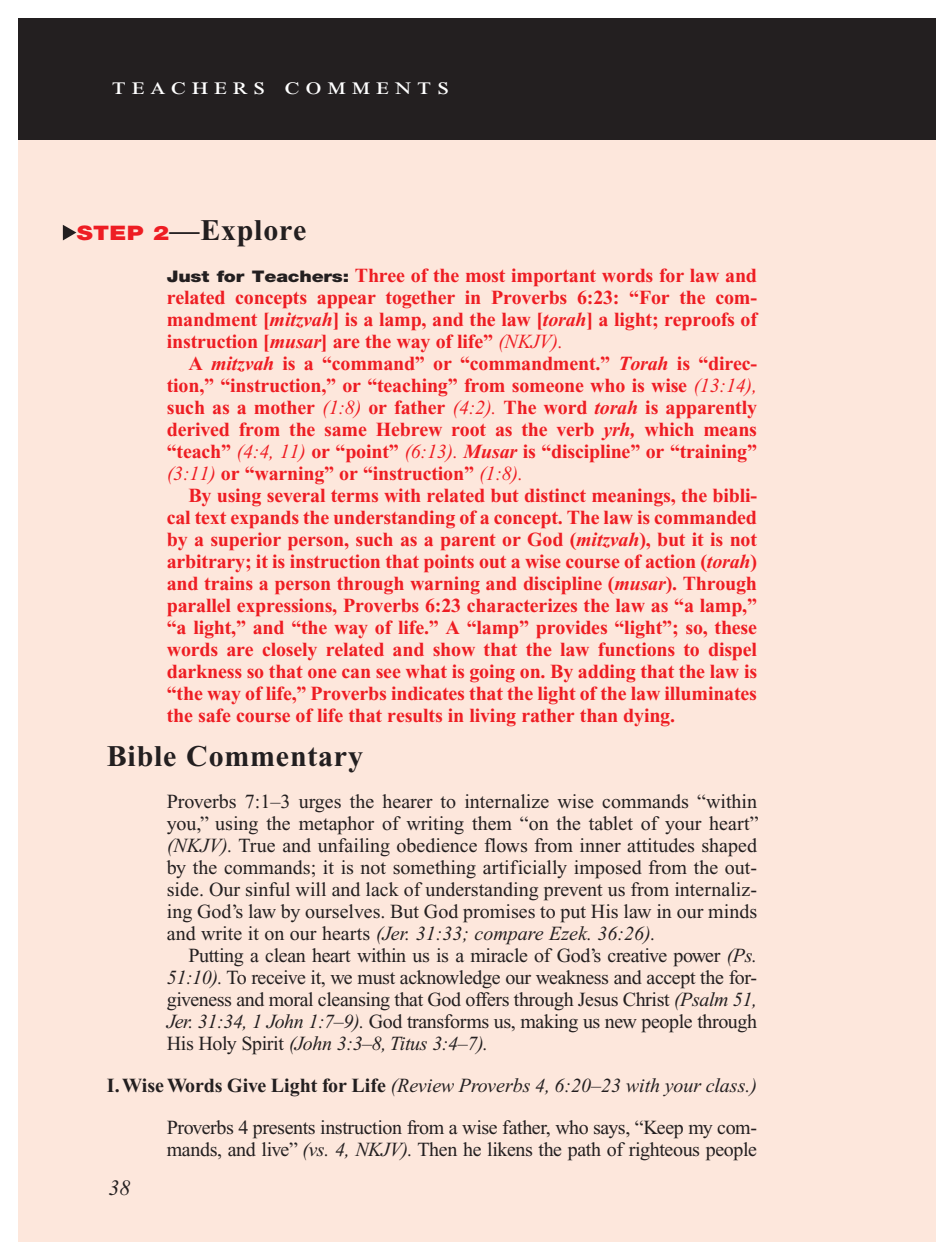
<style>
.page{position:relative;width:936px;height:1260px;background:#fff}
.page>*{position:absolute;margin:0;border:0;box-sizing:border-box;transform-origin:0 0}
.T_Aim_hang_indent{font:700 30px "Times New Roman PS Std";letter-spacing:.025em;color:#231f20}
.T_Aim_bodyXindent{font:700 30px "Times New Roman PS Std";letter-spacing:.025em;color:#231f20}
.t1{font:24px "Times New Roman PS Std";letter-spacing:.2em;color:#fff;scale:1.2 1}
.t2{font:italic 22px "Times New Roman PS Std";color:#231f20}
.First_Line_Space_Tea{font:700 20px/22px "Times New Roman PS Std";letter-spacing:-.01em;color:#ee1d23;text-align:justify}
.Objectives_Body_Text{font:20px/22px "Times New Roman PS Std";letter-spacing:-.02em;color:#231f20;text-align:justify}
.Roman_Numeral_Sub_He{font:italic 20px "Times New Roman PS Std";color:#231f20}
.s1{font-family:"Helvetica Neue LT Std";font-weight:900;font-size:20px;color:#ee1d23}
.s2{font-family:"Helvetica Neue LT Std";font-weight:900;font-size:16px;color:#231f20}
.s3{font-style:italic}
.s4{font-weight:400;font-style:italic}
.s5{font-weight:700;font-style:normal}
</style>
<div class="page">
<div style="left:18px;top:134px;width:918px;height:1108px;background:#fde7dc"></div>
<div style="left:900px;top:18px;width:36px;height:122px;background:#231f20"></div>
<div style="left:18px;top:18px;width:882px;height:122px;background:#231f20"></div>
<svg style="left:63px;top:225px;width:13px;height:15px"></svg>
<p class="t1" style="left:112px;top:73px;width:283px">teachers comments</p>
<p class="T_Aim_bodyXindent" style="left:77px;top:214px;width:231px"><span class="s1">STEP 2</span>—Explore</p>
<p class="First_Line_Space_Tea" style="left:167px;top:265px;width:592px"><span class="s2">Just for Teachers:</span> Three of the most important words for law and related concepts appear together in Proverbs 6:23: “For the com&shy;mandment [<span class="s3">mitzvah</span>] is a lamp, and the law [<span class="s3">torah</span>] a light; reproofs of instruction [<span class="s3">musar</span>] are the way of life” <span class="s4">(NKJV).</span></p>
<p class="First_Line_Space_Tea" style="left:167px;top:353px;width:592px;text-indent:22px">A <span class="s3">mitzvah</span> is a “command” or “commandment.” <span class="s3">Torah</span> is “direc&shy;tion,” “instruction,” or “teaching” from someone who is wise <span class="s4">(13:14), </span>such as a mother <span class="s4">(1:8)</span> or father <span class="s4">(4:2).</span> The word <span class="s3">torah</span> is apparently derived from the same Hebrew root as the verb <span class="s3">yrh,</span> which means “teach” <span class="s4">(4:4, 11)</span> or “point” <span class="s4">(6:13).</span> <span class="s3">Musar</span> is “discipline” or “training” <span class="s4">(3:11)</span> or “warning” or “instruction” <span class="s4">(1:8).</span></p>
<p class="First_Line_Space_Tea" style="left:167px;top:485px;width:592px;text-indent:22px">By using several terms with related but distinct meanings, the bibli&shy;cal text expands the understanding of a concept. The law is commanded by a superior person, such as a parent or God (<span class="s3">mitzvah</span>), but it is not arbitrary; it is instruction that points out a wise course of action (<span class="s3">torah</span>) and trains a person through warning and discipline (<span class="s3">musar</span>). Through parallel expressions, Proverbs 6:23 characterizes the law as “a lamp,” “a light,” and “the way of life.” A “lamp” provides “light”; so, these words are closely related and show that the law functions to dispel darkness so that one can see what is going on. By adding that the law is “the way of life,” Proverbs indicates that the light of the law illuminates the safe course of life that results in living rather than dying.</p>
<p class="T_Aim_hang_indent" style="left:107px;top:740px;width:258px">Bible Commentary</p>
<p class="Objectives_Body_Text" style="left:167px;top:791px;width:593px">Proverbs 7:1–3 urges the hearer to internalize wise commands “within you,” using the metaphor of writing them “on the tablet of your heart” <span class="s3">(NKJV).</span> True and unfailing obedience flows from inner attitudes shaped by the commands; it is not something artificially imposed from the out&shy;side. Our sinful will and lack of understanding prevent us from internaliz&shy;ing God’s law by ourselves. But God promises to put His law in our minds and write it on our hearts <span class="s3">(Jer. 31:33; compare Ezek. 36:26).</span></p>
<p class="Objectives_Body_Text" style="left:167px;top:945px;width:592px;text-indent:22px">Putting a clean heart within us is a miracle of God’s creative power <span class="s3">(Ps.<br>51:10).</span> To receive it, we must acknowledge our weakness and accept the for&shy;giveness and moral cleansing that God offers through Jesus Christ <span class="s3">(Psalm 51, Jer. 31:34, 1 John 1:7–9).</span> God transforms us, making us new people through His Holy Spirit <span class="s3">(John 3:3–8, Titus 3:4–7).</span></p>
<p class="Roman_Numeral_Sub_He" style="left:107px;top:1075px;width:652px"><span class="s5">I. Wise Words Give Light for Life</span> (Review Proverbs 4, 6:20–23 with your class.)</p>
<p class="Objectives_Body_Text" style="left:167px;top:1117px;width:592px">Proverbs 4 presents instruction from a wise father, who says, “Keep my com&shy;mands, and live” <span class="s3">(vs. 4, NKJV).</span> Then he likens the path of righteous people</p>
<p class="t2" style="left:109px;top:1176px;width:24px">38</p>
</div>
